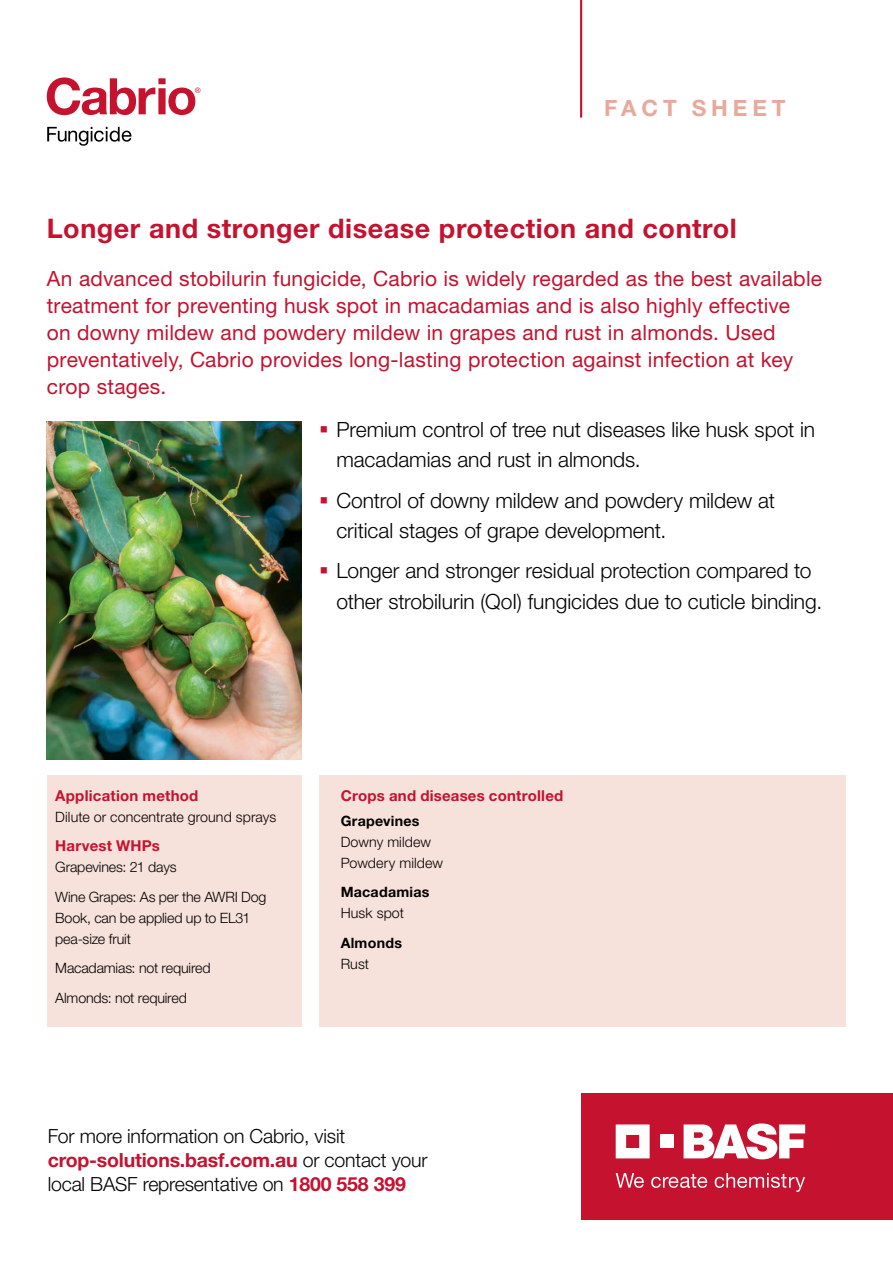
<style>
.page{position:relative;width:893px;height:1263px;background:#fff}
.page>*{position:absolute;margin:0;border:0;box-sizing:border-box;transform-origin:0 0}
.t1{font:700 27px "Helvetica Neue LT Std";letter-spacing:.02em;color:#c4122f}
.t2{font:700 22.5px "Helvetica Neue LT Std";letter-spacing:.22em;color:#e8a99c}
.t3{font:21px/27px "Helvetica Neue LT Std";letter-spacing:.01em;color:#c4122f}
.t4{font:300 21px/30px "Helvetica Neue LT Std";letter-spacing:-.005em;color:#000}
.t5{font:300 19.5px/24px "Helvetica Neue LT Std";letter-spacing:-.01em;color:#000}
.t6{font:700 15px "Helvetica Neue LT Std";letter-spacing:.015em;color:#c4122f}
.t7{font:300 14.25px/29.5px "Helvetica Neue LT Std";letter-spacing:-.01em;color:#000}
.t8{font:700 14.25px "Helvetica Neue LT Std";letter-spacing:.015em;color:#000}
.t9{font:300 14.25px "Helvetica Neue LT Std";letter-spacing:.01em;color:#000}
.s1{color:#c4122f}
.s2{font-weight:700;color:#c4122f}
</style>
<div class="page">
<div style="left:319px;top:775px;width:527px;height:252px;background:#f7e1db"></div>
<div style="left:47px;top:775px;width:254px;height:252px;background:#f7e1db"></div>
<img style="left:47px;top:421px;width:254px;height:339px">
<hr style="left:580px;top:0;width:2px;height:118px;background:#c4122f">
<div style="left:582px;top:1093px;width:311px;height:126px;background:#c4122f"></div>
<svg style="left:616px;top:1124px;width:34px;height:34px"></svg>
<div style="left:660px;top:1135px;width:13px;height:13px;background:#fff"></div>
<svg style="left:684px;top:1123px;width:121px;height:36px"></svg>
<svg style="left:616px;top:1173px;width:28px;height:15px"></svg>
<svg style="left:651px;top:1174px;width:56px;height:14px"></svg>
<svg style="left:715px;top:1173px;width:90px;height:19px"></svg>
<svg style="left:47px;top:127px;width:85px;height:19px"></svg>
<svg style="left:47px;top:77px;width:153px;height:38px"></svg>
<p class="t2" style="left:604px;top:94px;width:183px">FACT SHEET</p>
<p class="t1" style="left:47px;top:212px;width:691px">Longer and stronger disease protection and control</p>
<p class="t3" style="left:47px;top:264px;width:777px">An advanced stobilurin fungicide, Cabrio is widely regarded as the best available treatment for preventing husk spot in macadamias and is also highly effective<br>on downy mildew and powdery mildew in grapes and rust in almonds. Used preventatively, Cabrio provides long-lasting protection against infection at key crop stages.</p>
<p class="t4" style="left:336px;top:414px;width:480px;text-indent:-17px"><span class="s1">▪</span> Premium control of tree nut diseases like husk spot in macadamias and rust in almonds.</p>
<p class="t4" style="left:336px;top:485px;width:440px;text-indent:-17px"><span class="s1">▪</span> Control of downy mildew and powdery mildew at critical stages of grape development.</p>
<p class="t4" style="left:336px;top:556px;width:487px;text-indent:-17px"><span class="s1">▪</span> Longer and stronger residual protection compared to other strobilurin (QoI) fungicides due to cuticle binding.</p>
<p class="t6" style="left:55px;top:786px;width:145px">Application method</p>
<p class="t7" style="left:55px;top:801px;width:223px">Dilute or concentrate ground sprays</p>
<p class="t6" style="left:55px;top:836px;width:106px">Harvest WHPs</p>
<p class="t7" style="left:55px;top:852px;width:213px">Grapevines: 21 days<br>Wine Grapes: As per the AWRI Dog</p>
<p class="t7" style="left:55px;top:907px;width:197px;line-height:21px">Book, can be applied up to EL31 pea-size fruit</p>
<p class="t7" style="left:55px;top:953px;width:157px">Macadamias: not required<br>Almonds: not required</p>
<p class="t6" style="left:341px;top:786px;width:224px">Crops and diseases controlled</p>
<p class="t8" style="left:341px;top:812px;width:80px">Grapevines</p>
<p class="t7" style="left:341px;top:831px;width:104px;line-height:21px">Downy mildew<br>Powdery mildew</p>
<p class="t8" style="left:341px;top:883px;width:90px">Macadamias</p>
<p class="t9" style="left:341px;top:904px;width:65px">Husk spot</p>
<p class="t8" style="left:341px;top:934px;width:63px">Almonds</p>
<p class="t7" style="left:341px;top:949px;width:30px">Rust</p>
<p class="t5" style="left:48px;top:1124px;width:381px">For more information on Cabrio, visit <span class="s2">crop-solutions.basf.com.au</span> or contact your local BASF representative on <span class="s2">1800 558 399</span></p>
</div>
